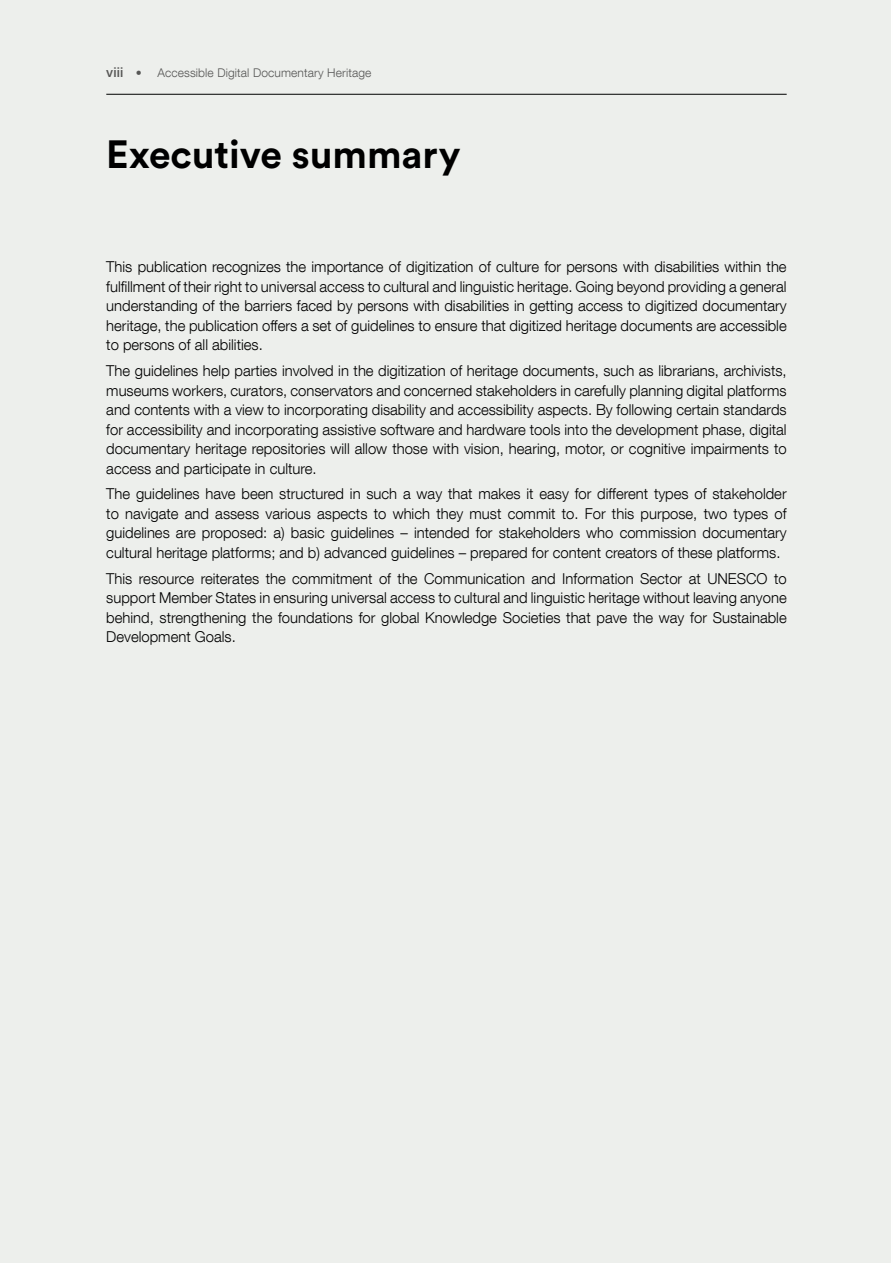
<style>
.page{position:relative;width:893px;height:1263px;background:#fff}
.page>*{position:absolute;margin:0;border:0;box-sizing:border-box;transform-origin:0 0}
.t1{font:700 39px "Circular Std";color:#000}
.texte_courant{font:300 15px/19.5px "Helvetica Neue LT Com";color:#000;text-align:justify}
.t2{font:500 13.5px "Helvetica Neue LT Com";color:#575756}
.t3{font:300 12px "Helvetica Neue LT Com";letter-spacing:.01em;color:#575756}
.s1{font-weight:300;font-size:12px}
</style>
<div class="page">
<div style="left:0;top:0;width:891px;height:1263px;background:#edefec"></div>
<hr style="left:106px;top:94px;width:681px;height:1px;background:#000">
<p class="t2" style="left:106px;top:64px;width:37px">viii <span class="s1">•</span></p>
<p class="t3" style="left:157px;top:65px;width:215px">Accessible Digital Documentary Heritage</p>
<h1 class="t1" style="left:106px;top:129px;width:356px">Executive summary</h1>
<p class="texte_courant" style="left:106px;top:257px;width:682px">This publication recognizes the importance of digitization of culture for persons with disabilities within the fulfillment of their right to universal access to cultural and linguistic heritage. Going beyond providing a general understanding of the barriers faced by persons with disabilities in getting access to digitized documentary heritage, the publication offers a set of guidelines to ensure that digitized heritage documents are accessible to persons of all abilities.</p>
<p class="texte_courant" style="left:106px;top:361px;width:682px">The guidelines help parties involved in the digitization of heritage documents, such as librarians, archivists, museums workers, curators, conservators and concerned stakeholders in carefully planning digital platforms and contents with a view to incorporating disability and accessibility aspects. By following certain standards for accessibility and incorporating assistive software and hardware tools into the development phase, digital documentary heritage repositories will allow those with vision, hearing, motor, or cognitive impairments to access and participate in culture.</p>
<p class="texte_courant" style="left:106px;top:484px;width:682px">The guidelines have been structured in such a way that makes it easy for different types of stakeholder to navigate and assess various aspects to which they must commit to. For this purpose, two types of guidelines are proposed: a) basic guidelines – intended for stakeholders who commission documentary cultural heritage platforms; and b) advanced guidelines – prepared for content creators of these platforms.</p>
<p class="texte_courant" style="left:106px;top:568px;width:682px">This resource reiterates the commitment of the Communication and Information Sector at UNESCO to support Member States in ensuring universal access to cultural and linguistic heritage without leaving anyone behind, strengthening the foundations for global Knowledge Societies that pave the way for Sustainable Development Goals.</p>
</div>
